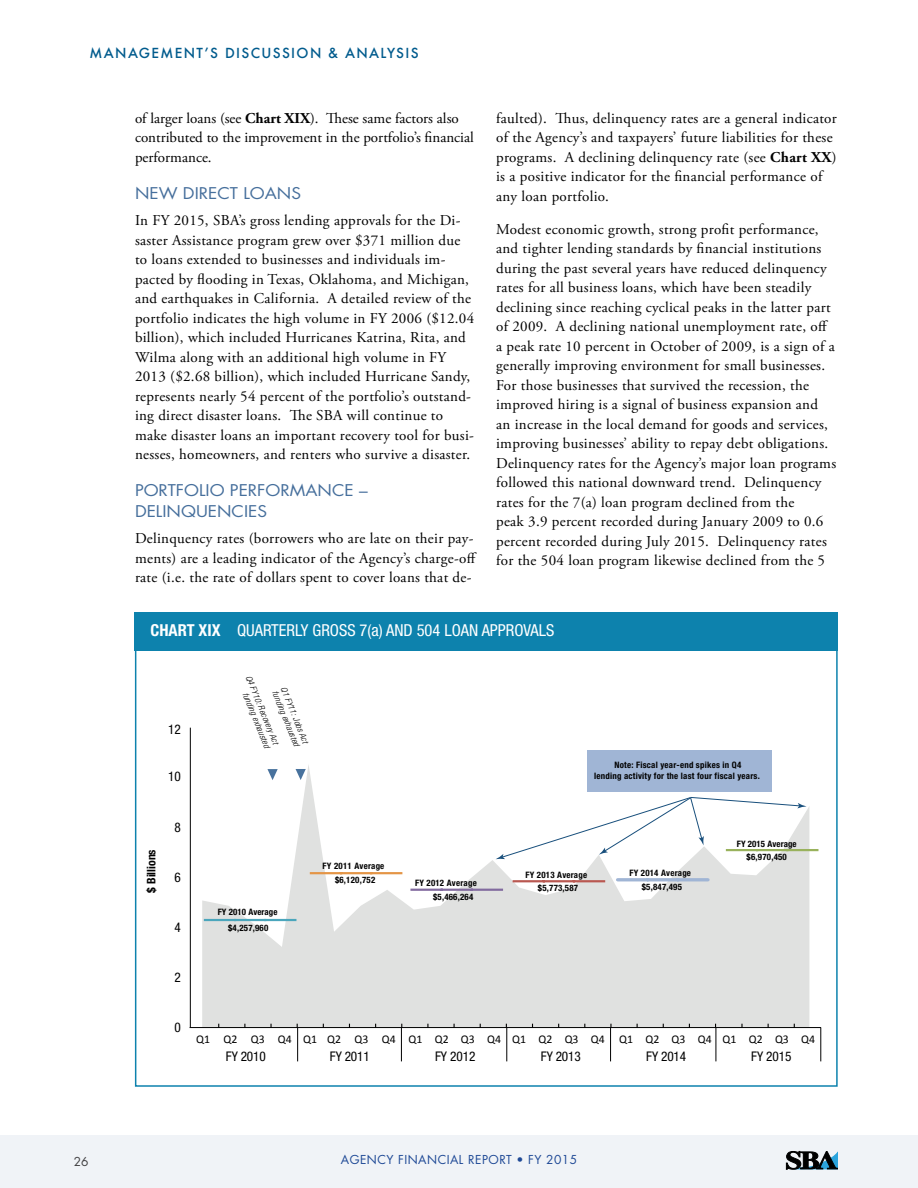
<style>
.page{position:relative;width:918px;height:1188px;background:#fff}
.page>*{position:absolute;margin:0;border:0;box-sizing:border-box;transform-origin:0 0}
.t1{font:condensed 16.5px "Helvetica Neue";color:#fff}
.Subhead_3{font:15.75px/21px "Futura";color:#466f9c;scale:1.1 1}
.Text{font:15px/19.5px "Adobe Garamond Pro";letter-spacing:.02em;color:#000}
.Text-2{font:15px/19.5px "Adobe Garamond Pro";color:#000}
.t2{font:500 13.5px "Futura";letter-spacing:.1em;color:#005b8d}
.t3{font:condensed 13.35px "Helvetica Neue";color:#000}
.t4{font:condensed 13.35px "Helvetica Neue";color:#010101}
.t5{font:12px "Futura";letter-spacing:.04em;color:#1f4996}
.t6{font:12px "Futura";color:#414042}
.t7{font:11.85px "Calibri";color:#010101}
.t8{font:700 condensed 11.85px "Helvetica Neue";color:#010101}
.t9{font:700 condensed 8.85px/13.8px "Helvetica Neue";letter-spacing:.025em;color:#010101;text-align:center}
.t10{font:italic 300 condensed 8.55px/9.3px "Helvetica Neue";color:#000;text-align:right}
.s1{font-weight:700}
</style>
<div class="page">
<div style="left:0;top:1135px;width:918px;height:53px;background:#f0f3f7"></div>
<svg style="left:786px;top:1151px;width:52px;height:18px"></svg>
<div style="left:134px;top:612px;width:704px;height:39px;background:#0d82ad"></div>
<svg style="left:202px;top:765px;width:607px;height:262px;fill:#e0e1e0"></svg>
<hr style="left:190px;top:728px;width:1px;height:299px;background:#000">
<hr style="left:820px;top:1028px;width:1px;height:33px;background:#000">
<hr style="left:190px;top:1027px;width:631px;height:1px;background:#000">
<hr style="left:297px;top:1028px;width:1px;height:33px;background:#000">
<hr style="left:401px;top:1028px;width:1px;height:33px;background:#000">
<hr style="left:506px;top:1028px;width:1px;height:33px;background:#000">
<hr style="left:610px;top:1028px;width:1px;height:33px;background:#000">
<hr style="left:716px;top:1028px;width:1px;height:33px;background:#000">
<hr style="left:514px;top:880px;width:30px;height:2px;background:#b95851">
<hr style="left:544px;top:880px;width:30px;height:2px;background:#b95851">
<hr style="left:574px;top:880px;width:30px;height:2px;background:#b95851">
<hr style="left:618px;top:878px;width:30px;height:3px;background:#a0b5d5">
<hr style="left:648px;top:878px;width:30px;height:3px;background:#a0b5d5">
<hr style="left:678px;top:878px;width:30px;height:3px;background:#a0b5d5">
<hr style="left:787px;top:849px;width:30px;height:2px;background:#99b25c">
<hr style="left:205px;top:919px;width:30px;height:2px;background:#4ba6bc">
<hr style="left:235px;top:919px;width:30px;height:2px;background:#4ba6bc">
<hr style="left:265px;top:919px;width:30px;height:2px;background:#4ba6bc">
<hr style="left:311px;top:872px;width:30px;height:2px;background:#e49546">
<hr style="left:341px;top:872px;width:30px;height:2px;background:#e49546">
<hr style="left:371px;top:872px;width:30px;height:2px;background:#e49546">
<hr style="left:412px;top:889px;width:30px;height:2px;background:#826b9f">
<hr style="left:442px;top:889px;width:30px;height:2px;background:#826b9f">
<hr style="left:472px;top:889px;width:30px;height:2px;background:#826b9f">
<svg style="left:267px;top:769px;width:11px;height:11px"></svg>
<svg style="left:296px;top:769px;width:10px;height:11px"></svg>
<div style="left:587px;top:750px;width:185px;height:41px;background:#a0b5d5"></div>
<svg style="left:496px;top:797px;width:311px;height:62px"></svg>
<p class="t2" style="left:90px;top:43px;width:331px">MANAGEMENT’S DISCUSSION &amp; ANALYSIS</p>
<p class="Text-2" style="left:135px;top:109px;width:340px">of larger loans (see <span class="s1">Chart XIX</span>). These same factors also contributed to the improvement in the portfolio’s financial performance.</p>
<p class="Subhead_3" style="left:135px;top:183px;width:152px">NEW DIRECT LOANS</p>
<p class="Text" style="left:135px;top:211px;width:341px">In FY 2015, SBA’s gross lending approvals for the Di&shy;saster Assistance program grew over $371 million due to loans extended to businesses and individuals im&shy;pacted by flooding in Texas, Oklahoma, and Michigan, and earthquakes in California. A detailed review of the portfolio indicates the high volume in FY 2006 ($12.04 billion), which included Hurricanes Katrina, Rita, and Wilma along with an additional high volume in FY 2013 ($2.68 billion), which included Hurricane Sandy, represents nearly 54 percent of the portfolio’s outstand&shy;ing direct disaster loans. The SBA will continue to make disaster loans an important recovery tool for busi&shy;nesses, homeowners, and renters who survive a disaster.</p>
<p class="Subhead_3" style="left:135px;top:480px;width:213px">PORTFOLIO PERFORMANCE –<br>DELINQUENCIES</p>
<p class="Text" style="left:135px;top:529px;width:343px">Delinquency rates (borrowers who are late on their pay&shy;ments) are a leading indicator of the Agency’s charge-off rate (i.e. the rate of dollars spent to cover loans that de-</p>
<p class="Text" style="left:496px;top:109px;width:342px">faulted). Thus, delinquency rates are a general indicator of the Agency’s and taxpayers’ future liabilities for these programs. A declining delinquency rate (see <span class="s1">Chart XX</span>) is a positive indicator for the financial performance of any loan portfolio.</p>
<p class="Text" style="left:496px;top:220px;width:342px">Modest economic growth, strong profit performance, and tighter lending standards by financial institutions during the past several years have reduced delinquency rates for all business loans, which have been steadily declining since reaching cyclical peaks in the latter part of 2009. A declining national unemployment rate, off a peak rate 10 percent in October of 2009, is a sign of a generally improving environment for small businesses.<br>For those businesses that survived the recession, the improved hiring is a signal of business expansion and<br>an increase in the local demand for goods and services, improving businesses’ ability to repay debt obligations.<br>Delinquency rates for the Agency’s major loan programs followed this national downward trend. Delinquency rates for the 7(a) loan program declined from the<br>peak 3.9 percent recorded during January 2009 to 0.6 percent recorded during July 2015. Delinquency rates for the 504 loan program likewise declined from the 5</p>
<p class="t1" style="left:151px;top:621px;width:405px"><span class="s1">CHART XIX</span> QUARTERLY GROSS 7(a) AND 504 LOAN APPROVALS</p>
<p class="t6" style="left:74px;top:1154px;width:16px">26</p>
<p class="t4" style="left:168px;top:721px;width:14px">12</p>
<p class="t4" style="left:168px;top:769px;width:14px">10</p>
<p class="t8" style="left:144px;top:893px;width:45px;rotate:-90deg">$ Billions</p>
<p class="t4" style="left:174px;top:819px;width:8px">8</p>
<p class="t4" style="left:174px;top:869px;width:8px">6</p>
<p class="t4" style="left:174px;top:919px;width:8px">4</p>
<p class="t4" style="left:174px;top:969px;width:8px">2</p>
<p class="t4" style="left:174px;top:1019px;width:8px">0</p>
<p class="t10" style="left:253px;top:674px;width:75px;rotate:68deg">Q4 FY10: Recovery Act funding exhausted</p>
<p class="t10" style="left:288px;top:685px;width:61px;text-align:left;rotate:68deg">Q1 FY11: Jobs Act funding exhausted</p>
<p class="t9" style="left:218px;top:904px;width:61px;line-height:15.3px">FY 2010 Average $4,257,960</p>
<p class="t9" style="left:323px;top:859px;width:63px">FY 2011 Average $6,120,752</p>
<p class="t9" style="left:433px;top:876px;width:45px;text-align:left;text-indent:-18px">FY 2012 Average $5,466,264</p>
<p class="t9" style="left:594px;top:759px;width:167px;line-height:10.6px">Note: Fiscal year-end spikes in Q4<br>lending activity for the last four fiscal years.</p>
<p class="t9" style="left:525px;top:867px;width:63px">FY 2013 Average $5,773,587</p>
<p class="t9" style="left:629px;top:866px;width:63px">FY 2014 Average $5,847,495</p>
<p class="t9" style="left:737px;top:837px;width:61px;line-height:13px">FY 2015 Average $6,970,450</p>
<p class="t7" style="left:196px;top:1032px;width:517px">Q1 Q2 Q3 Q4 Q1 Q2 Q3 Q4 Q1 Q2 Q3 Q4 Q1 Q2 Q3 Q4 Q1 Q2 Q3 Q4</p>
<p class="t3" style="left:226px;top:1049px;width:42px">FY 2010</p>
<p class="t3" style="left:330px;top:1049px;width:42px">FY 2011</p>
<p class="t3" style="left:435px;top:1049px;width:42px">FY 2012</p>
<p class="t3" style="left:541px;top:1049px;width:42px">FY 2013</p>
<p class="t3" style="left:646px;top:1049px;width:42px">FY 2014</p>
<p class="t7" style="left:723px;top:1032px;width:94px">Q1 Q2 Q3 Q4</p>
<p class="t3" style="left:751px;top:1049px;width:42px">FY 2015</p>
<p class="t5" style="left:341px;top:1152px;width:238px">AGENCY FINANCIAL REPORT • FY 2015</p>
</div>
